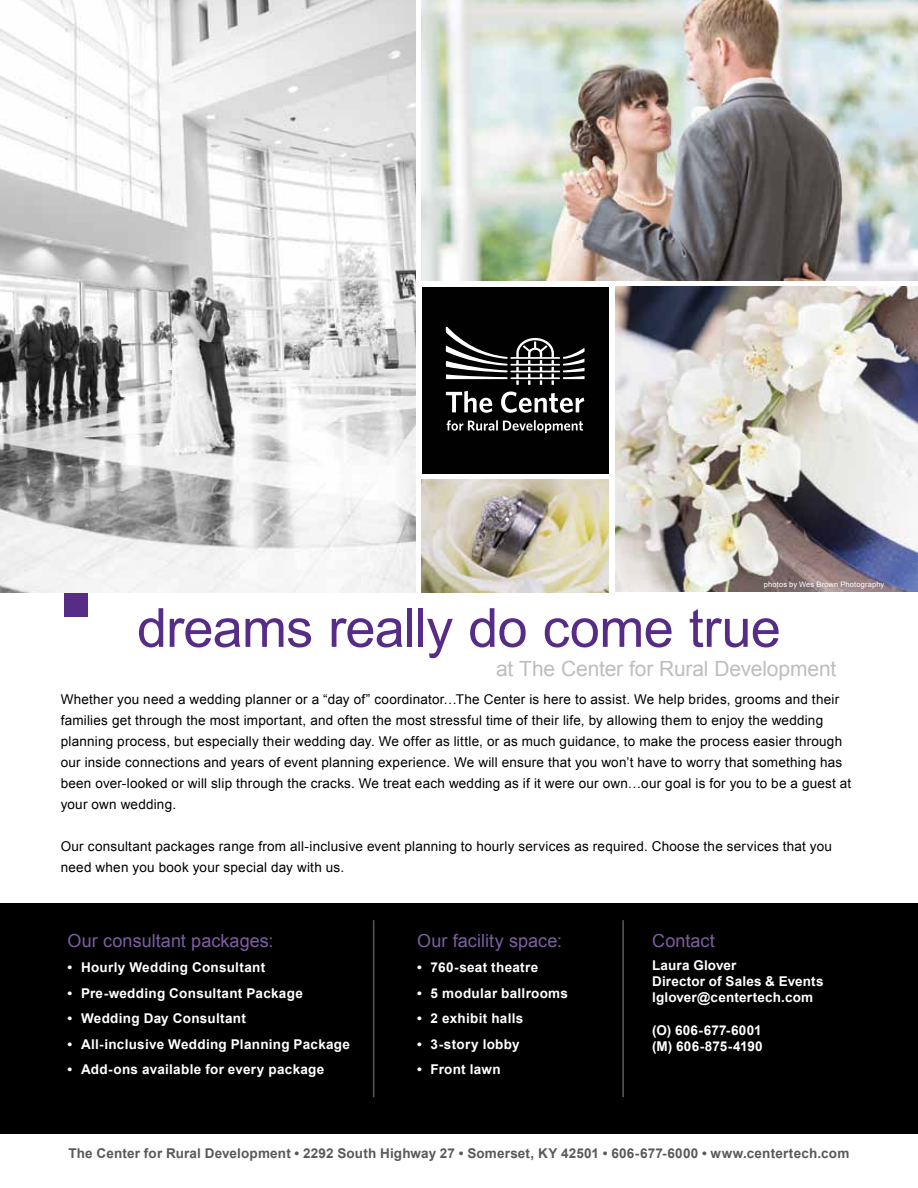
<style>
.page{position:relative;width:918px;height:1188px;background:#fff}
.page>*{position:absolute;margin:0;border:0;box-sizing:border-box;transform-origin:0 0}
.t1{font:54px "Arial";letter-spacing:-.015em;color:#562c86}
.t2{font:21px "Arial";letter-spacing:-.005em;color:#bcbec0}
.t3{font:18px "Arial";letter-spacing:.005em;color:#7c5fa0}
.t4{font:13.5px/21px "Arial";letter-spacing:.015em;color:#000}
.t5{font:700 13.5px/16.2px "Arial";letter-spacing:.02em;color:#fff}
.t6{font:700 13.5px "Arial";letter-spacing:.015em;color:#58595b}
.t7{font:7.5px "Arial";letter-spacing:.02em;color:#fff}
</style>
<div class="page">
<img style="left:422px;top:0;width:496px;height:280px">
<img style="left:422px;top:480px;width:187px;height:113px">
<img style="left:615px;top:287px;width:303px;height:305px">
<img style="left:0;top:0;width:415px;height:593px">
<div style="left:0;top:903px;width:918px;height:231px;background:#000"></div>
<div style="left:422px;top:287px;width:187px;height:187px;background:#010101"></div>
<svg style="left:446px;top:327px;width:139px;height:58px"></svg>
<svg style="left:446px;top:391px;width:46px;height:22px"></svg>
<svg style="left:501px;top:391px;width:83px;height:22px"></svg>
<svg style="left:447px;top:420px;width:136px;height:13px"></svg>
<hr style="left:622px;top:920px;width:2px;height:177px;background:#58595b">
<hr style="left:373px;top:920px;width:1px;height:177px;background:#58595b">
<div style="left:64px;top:593px;width:23px;height:24px;background:#562c86"></div>
<p class="t7" style="left:764px;top:580px;width:122px">photos by Wes Brown Photography</p>
<h1 class="t1" style="left:137px;top:593px;width:645px">dreams really do come true</h1>
<h2 class="t2" style="left:496px;top:655px;width:342px">at The Center for Rural Development</h2>
<p class="t4" style="left:61px;top:689px;width:792px">Whether you need a wedding planner or a “day of” coordinator…The Center is here to assist. We help brides, grooms and their families get through the most important, and often the most stressful time of their life, by allowing them to enjoy the wedding planning process, but especially their wedding day. We offer as little, or as much guidance, to make the process easier through our inside connections and years of event planning experience. We will ensure that you won’t have to worry that something has been over-looked or will slip through the cracks. We treat each wedding as if it were our own…our goal is for you to be a guest at your own wedding.</p>
<p class="t4" style="left:61px;top:836px;width:773px">Our consultant packages range from all-inclusive event planning to hourly services as required. Choose the services that you need when you book your special day with us.</p>
<h3 class="t3" style="left:68px;top:929px;width:208px">Our consultant packages:</h3>
<p class="t5" style="left:68px;top:960px;width:199px">• Hourly Wedding Consultant</p>
<p class="t5" style="left:68px;top:985px;width:237px">• Pre-wedding Consultant Package</p>
<p class="t5" style="left:68px;top:1011px;width:180px">• Wedding Day Consultant</p>
<p class="t5" style="left:68px;top:1036px;width:284px">• All-inclusive Wedding Planning Package</p>
<p class="t5" style="left:68px;top:1062px;width:258px">• Add-ons available for every package</p>
<h3 class="t3" style="left:417px;top:929px;width:146px">Our facility space:</h3>
<p class="t5" style="left:417px;top:960px;width:123px">• 760-seat theatre</p>
<p class="t5" style="left:417px;top:985px;width:152px">• 5 modular ballrooms</p>
<p class="t5" style="left:417px;top:1011px;width:108px">• 2 exhibit halls</p>
<p class="t5" style="left:417px;top:1036px;width:104px">• 3-story lobby</p>
<p class="t5" style="left:417px;top:1062px;width:85px">• Front lawn</p>
<h3 class="t3" style="left:652px;top:929px;width:64px">Contact</h3>
<p class="t5" style="left:652px;top:957px;width:173px">Laura Glover<br>Director of Sales &amp; Events lglover@centertech.com</p>
<p class="t5" style="left:652px;top:1022px;width:112px">(O) 606-677-6001 (M) 606-875-4190</p>
<p class="t6" style="left:69px;top:1145px;width:782px">The Center for Rural Development • 2292 South Highway 27 • Somerset, KY 42501 • 606-677-6000 • www.centertech.com</p>
</div>
